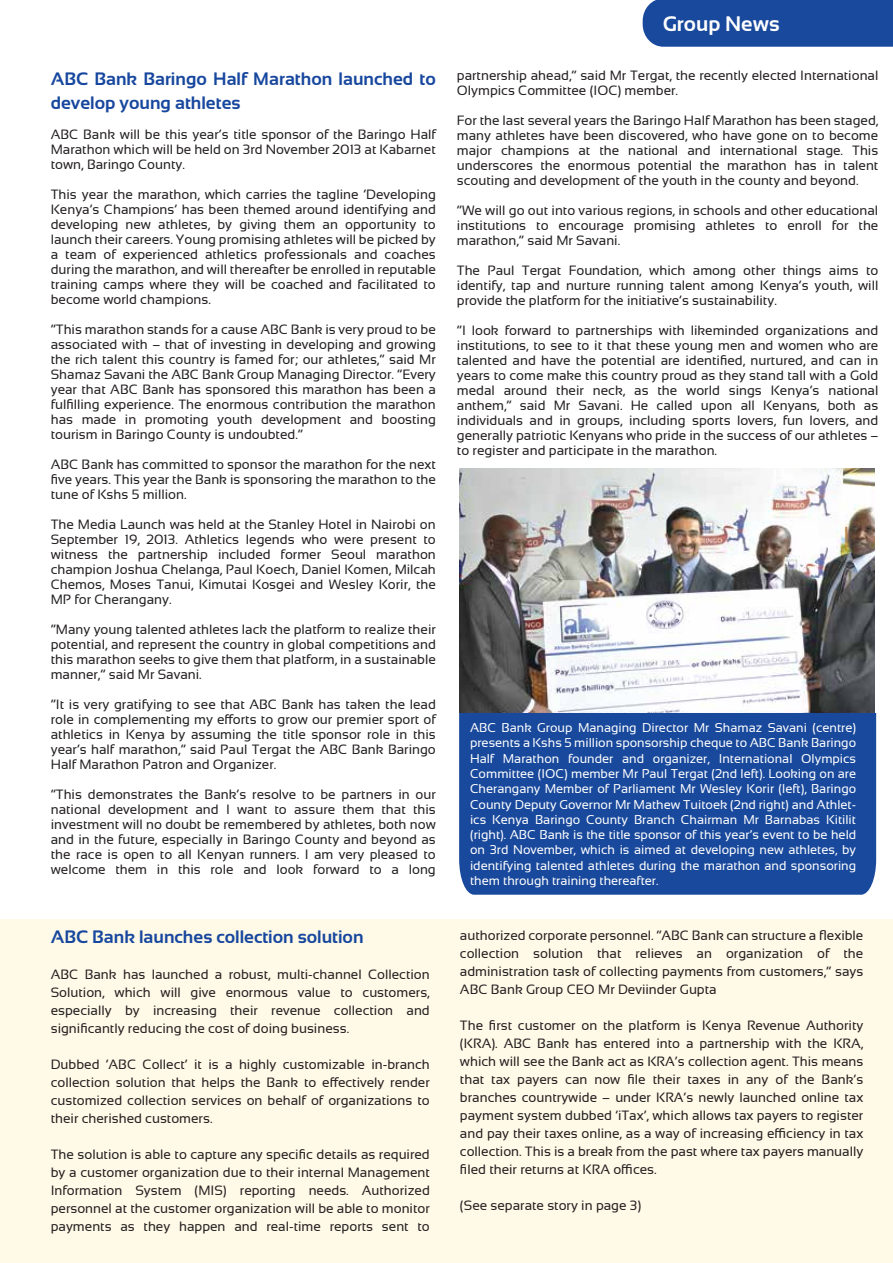
<style>
.page{position:relative;width:893px;height:1263px;background:#fff}
.page>*{position:absolute;margin:0;border:0;box-sizing:border-box;transform-origin:0 0}
.t1{font:700 21px "Sansation";color:#fff}
.t2{font:700 18px/24.6px "Sansation";color:#17479e}
.t3{font:13.5px/15px "Sansation";color:#231f20;text-align:justify}
.t4{font:12.75px/15.3px "Sansation";color:#fff;text-align:justify}
</style>
<div class="page">
<div style="left:0;top:919px;width:893px;height:344px;background:#fff9e7"></div>
<div style="left:643px;top:0;width:250px;height:47px;background:#19499c"></div>
<img style="left:460px;top:469px;width:414px;height:244px">
<div style="left:459px;top:713px;width:417px;height:182px;background:#19499c"></div>
<h2 class="t2" style="left:51px;top:66px;width:387px">ABC Bank Baringo Half Marathon launched to develop young athletes</h2>
<p class="t3" style="left:51px;top:127px;width:387px">ABC Bank will be this year’s title sponsor of the Baringo Half Marathon which will be held on 3rd November 2013 at Kabarnet town, Baringo County.</p>
<p class="t3" style="left:51px;top:187px;width:387px">This year the marathon, which carries the tagline ‘Developing Kenya’s Champions’ has been themed around identifying and developing new athletes, by giving them an opportunity to launch their careers. Young promising athletes will be picked by a team of experienced athletics professionals and coaches during the marathon, and will thereafter be enrolled in reputable training camps where they will be coached and facilitated to become world champions.</p>
<p class="t3" style="left:51px;top:322px;width:387px">“This marathon stands for a cause ABC Bank is very proud to be associated with – that of investing in developing and growing the rich talent this country is famed for; our athletes,” said Mr Shamaz Savani the ABC Bank Group Managing Director. “Every year that ABC Bank has sponsored this marathon has been a fulfilling experience. The enormous contribution the marathon has made in promoting youth development and boosting tourism in Baringo County is undoubted.”</p>
<p class="t3" style="left:51px;top:457px;width:387px">ABC Bank has committed to sponsor the marathon for the next five years. This year the Bank is sponsoring the marathon to the tune of Kshs 5 million.</p>
<p class="t3" style="left:51px;top:517px;width:387px">The Media Launch was held at the Stanley Hotel in Nairobi on September 19, 2013. Athletics legends who were present to witness the partnership included former Seoul marathon champion Joshua Chelanga, Paul Koech, Daniel Komen, Milcah Chemos, Moses Tanui, Kimutai Kosgei and Wesley Korir, the MP for Cherangany.</p>
<p class="t3" style="left:51px;top:622px;width:387px">“Many young talented athletes lack the platform to realize their potential, and represent the country in global competitions and this marathon seeks to give them that platform, in a sustainable manner,” said Mr Savani.</p>
<p class="t3" style="left:51px;top:697px;width:387px">“It is very gratifying to see that ABC Bank has taken the lead role in complementing my efforts to grow our premier sport of athletics in Kenya by assuming the title sponsor role in this year’s half marathon,” said Paul Tergat the ABC Bank Baringo Half Marathon Patron and Organizer.</p>
<p class="t3" style="left:51px;top:787px;width:387px">“This demonstrates the Bank’s resolve to be partners in our national development and I want to assure them that this investment will no doubt be remembered by athletes, both now and in the future, especially in Baringo County and beyond as the race is open to all Kenyan runners. I am very pleased to welcome them in this role and look forward to a long</p>
<h2 class="t2" style="left:51px;top:924px;width:314px">ABC Bank launches collection solution</h2>
<p class="t3" style="left:51px;top:965px;width:381px;line-height:18px">ABC Bank has launched a robust, multi-channel Collection Solution, which will give enormous value to customers, especially by increasing their revenue collection and significantly reducing the cost of doing business.</p>
<p class="t3" style="left:51px;top:1055px;width:381px;line-height:18px">Dubbed ‘ABC Collect’ it is a highly customizable in-branch collection solution that helps the Bank to effectively render customized collection services on behalf of organizations to their cherished customers.</p>
<p class="t3" style="left:51px;top:1145px;width:381px;line-height:18px">The solution is able to capture any specific details as required by a customer organization due to their internal Management Information System (MIS) reporting needs. Authorized personnel at the customer organization will be able to monitor payments as they happen and real-time reports sent to</p>
<h1 class="t1" style="left:663px;top:12px;width:118px">Group News</h1>
<p class="t3" style="left:457px;top:68px;width:423px">partnership ahead,” said Mr Tergat, the recently elected International<br>Olympics Committee (IOC) member.</p>
<p class="t3" style="left:457px;top:113px;width:423px">For the last several years the Baringo Half Marathon has been staged, many athletes have been discovered, who have gone on to become major champions at the national and international stage. This underscores the enormous potential the marathon has in talent scouting and development of the youth in the county and beyond.</p>
<p class="t3" style="left:457px;top:203px;width:423px">“We will go out into various regions, in schools and other educational institutions to encourage promising athletes to enroll for the marathon,” said Mr Savani.</p>
<p class="t3" style="left:457px;top:263px;width:423px">The Paul Tergat Foundation, which among other things aims to identify, tap and nurture running talent among Kenya’s youth, will provide the platform for the initiative’s sustainability.</p>
<p class="t3" style="left:457px;top:323px;width:423px">“I look forward to partnerships with likeminded organizations and institutions, to see to it that these young men and women who are talented and have the potential are identified, nurtured, and can in years to come make this country proud as they stand tall with a Gold medal around their neck, as the world sings Kenya’s national anthem,” said Mr Savani. He called upon all Kenyans, both as individuals and in groups, including sports lovers, fun lovers, and generally patriotic Kenyans who pride in the success of our athletes – to register and participate in the marathon.</p>
<p class="t4" style="left:470px;top:720px;width:388px">ABC Bank Group Managing Director Mr Shamaz Savani (centre) presents a Kshs 5 million sponsorship cheque to ABC Bank Baringo Half Marathon founder and organizer, International Olympics Committee (IOC) member Mr Paul Tergat (2nd left). Looking on are Cherangany Member of Parliament Mr Wesley Korir (left), Baringo County Deputy Governor Mr Mathew Tuitoek (2nd right) and Athlet&shy;ics Kenya Baringo County Branch Chairman Mr Barnabas Kitilit (right). ABC Bank is the title sponsor of this year’s event to be held on 3rd November, which is aimed at developing new athletes, by identifying talented athletes during the marathon and sponsoring them through training thereafter.</p>
<p class="t3" style="left:460px;top:926px;width:405px;line-height:18px">authorized corporate personnel. “ABC Bank can structure a flexible collection solution that relieves an organization of the administration task of collecting payments from customers,” says ABC Bank Group CEO Mr Deviinder Gupta</p>
<p class="t3" style="left:460px;top:1016px;width:405px;line-height:18px">The first customer on the platform is Kenya Revenue Authority (KRA). ABC Bank has entered into a partnership with the KRA, which will see the Bank act as KRA’s collection agent. This means that tax payers can now file their taxes in any of the Bank’s branches countrywide – under KRA’s newly launched online tax payment system dubbed ‘iTax’, which allows tax payers to register and pay their taxes online, as a way of increasing efficiency in tax collection. This is a break from the past where tax payers manually filed their returns at KRA offices.</p>
<p class="t3" style="left:460px;top:1198px;width:183px">(See separate story in page 3)</p>
</div>
